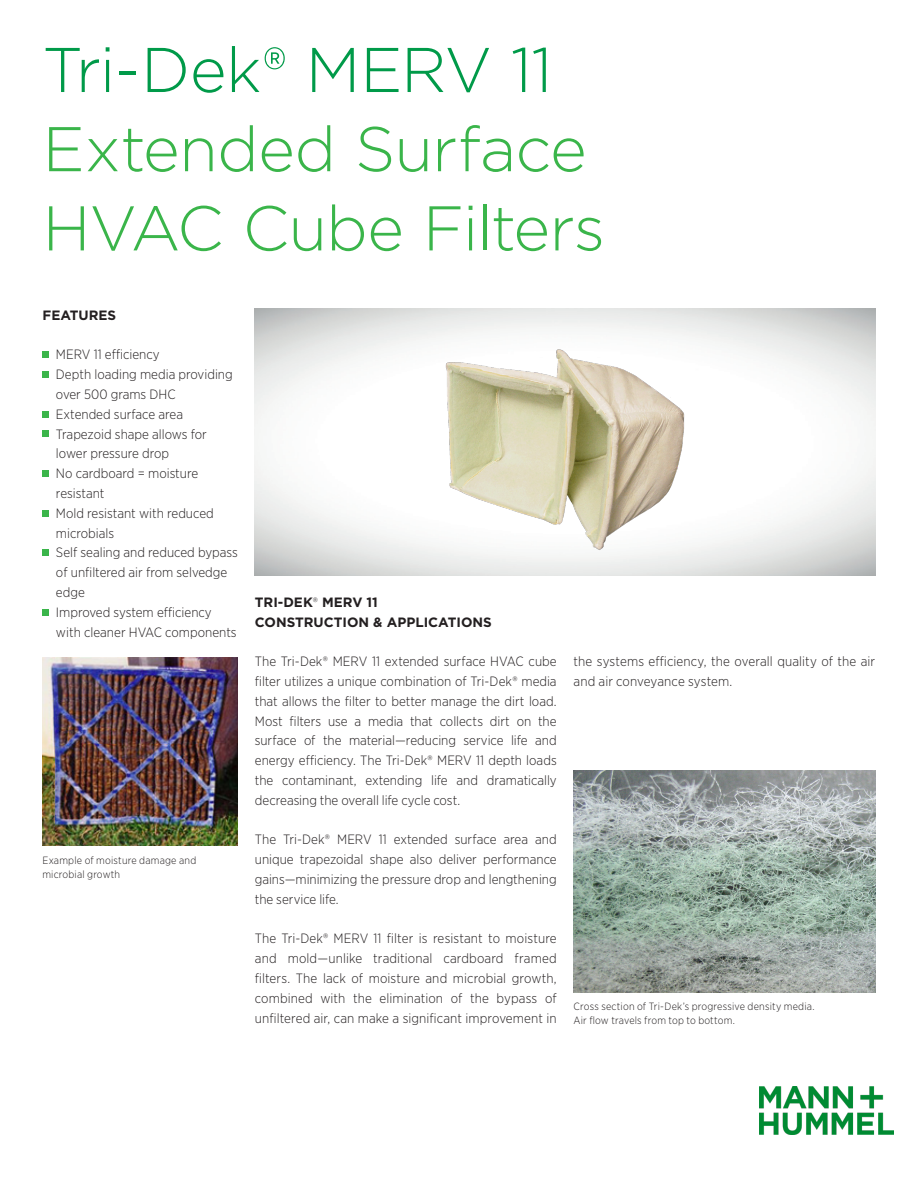
<style>
.page{position:relative;width:918px;height:1188px;background:#fff}
.page>*{position:absolute;margin:0;border:0;box-sizing:border-box;transform-origin:0 0}
.t1{font:300 63px/79.2px "Gotham";letter-spacing:-.015em;color:#3ab54a}
.t2{font:300 13.5px/19.8px "Gotham Narrow";color:#231f20;text-align:justify}
.t3{font:700 13.5px/19.8px "Gotham";color:#231f20}
.t4{font:300 10.5px/13.5px "Gotham Narrow";letter-spacing:.015em;color:#231f20}
.s1{color:#009a49}
.s2{font-family:"Gotham Narrow";color:#009a49}
.s3{font-family:"Gotham Narrow";font-weight:300}
</style>
<div class="page">
<img style="left:759px;top:1086px;width:134px;height:49px">
<div style="left:42px;top:352px;width:7px;height:6px;background:#3ab54a"></div>
<div style="left:42px;top:371px;width:7px;height:7px;background:#3ab54a"></div>
<div style="left:42px;top:411px;width:7px;height:6px;background:#3ab54a"></div>
<div style="left:42px;top:431px;width:7px;height:6px;background:#3ab54a"></div>
<div style="left:42px;top:470px;width:7px;height:7px;background:#3ab54a"></div>
<div style="left:42px;top:510px;width:7px;height:6px;background:#3ab54a"></div>
<div style="left:42px;top:550px;width:7px;height:6px;background:#3ab54a"></div>
<div style="left:42px;top:609px;width:7px;height:6px;background:#3ab54a"></div>
<img style="left:445px;top:308px;width:240px;height:264px">
<img style="left:574px;top:771px;width:301px;height:221px">
<img style="left:43px;top:658px;width:195px;height:188px">
<h1 class="t1" style="left:43px;top:28px;width:564px"><span class="s1">Tri-Dek</span><span class="s2">®</span> <span class="s1">MERV 11<br></span>Extended Surface<br>HVAC Cube Filters</h1>
<p class="t3" style="left:42px;top:305px;width:75px">FEATURES</p>
<p class="t2" style="left:56px;top:344px;width:183px;text-align:left">MERV 11 efficiency<br>Depth loading media providing over 500 grams DHC<br>Extended surface area<br>Trapezoid shape allows for lower pressure drop<br>No cardboard = moisture resistant<br>Mold resistant with reduced microbials<br>Self sealing and reduced bypass of unfiltered air from selvedge edge<br>Improved system efficiency with cleaner HVAC components</p>
<p class="t4" style="left:42px;top:854px;width:155px">Example of moisture damage and microbial growth</p>
<p class="t3" style="left:255px;top:592px;width:238px">TRI-DEK<span class="s3">®</span> MERV 11<br>CONSTRUCTION &amp; APPLICATIONS</p>
<p class="t2" style="left:255px;top:651px;width:303px">The Tri-Dek® MERV 11 extended surface HVAC cube filter utilizes a unique combination of Tri-Dek® media that allows the filter to better manage the dirt load.<br>Most filters use a media that collects dirt on the surface of the material—reducing service life and energy efficiency. The Tri-Dek® MERV 11 depth loads the contaminant, extending life and dramatically decreasing the overall life cycle cost.</p>
<p class="t2" style="left:255px;top:829px;width:303px">The Tri-Dek® MERV 11 extended surface area and unique trapezoidal shape also deliver performance gains—minimizing the pressure drop and lengthening the service life.</p>
<p class="t2" style="left:255px;top:928px;width:303px">The Tri-Dek® MERV 11 filter is resistant to moisture and mold—unlike traditional cardboard framed filters. The lack of moisture and microbial growth, combined with the elimination of the bypass of unfiltered air, can make a significant improvement in</p>
<p class="t2" style="left:574px;top:651px;width:303px">the systems efficiency, the overall quality of the air and air conveyance system.</p>
<p class="t4" style="left:574px;top:999px;width:242px">Cross section of Tri-Dek’s progressive density media.<br>Air flow travels from top to bottom.</p>
</div>
